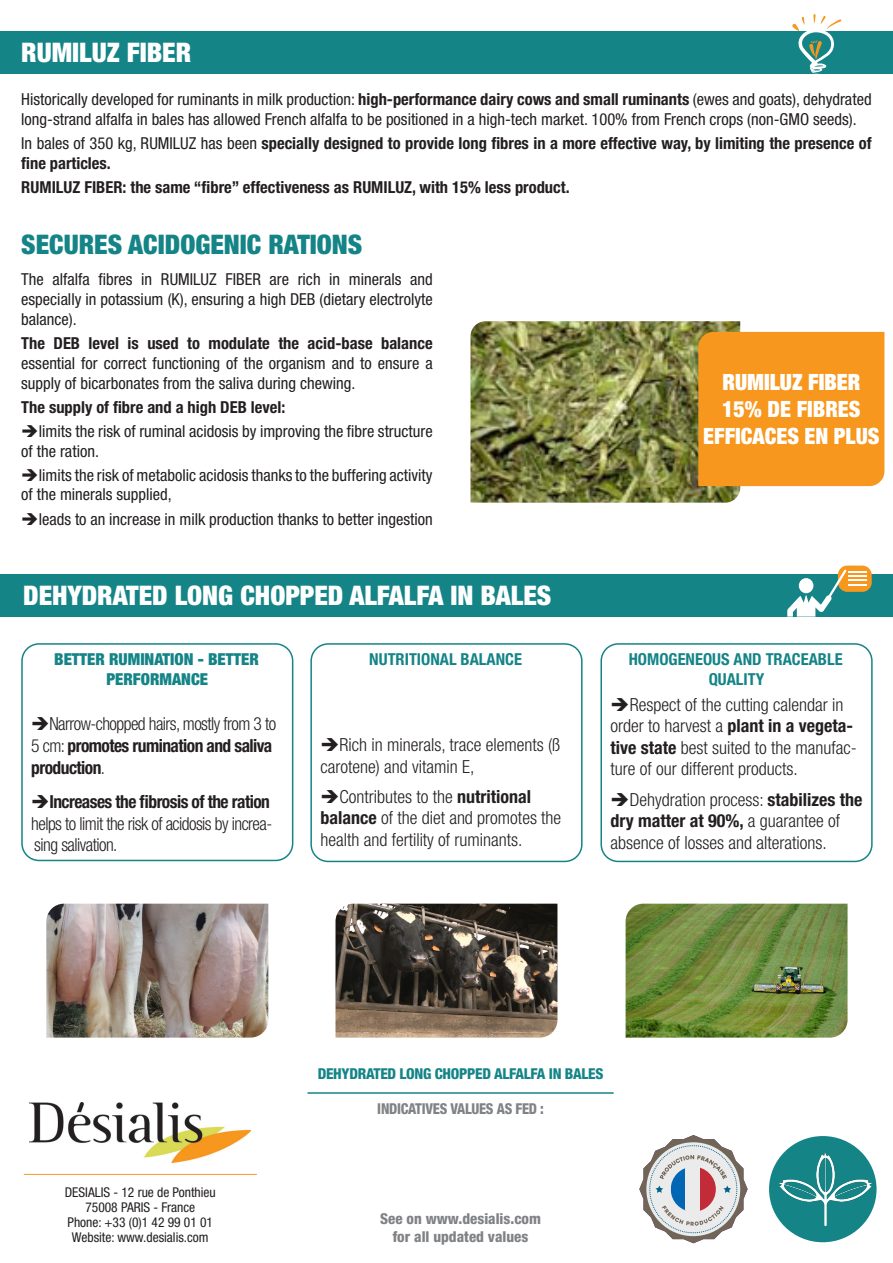
<style>
.page{position:relative;width:893px;height:1263px;background:#fff}
.page>*{position:absolute;margin:0;border:0;box-sizing:border-box;transform-origin:0 0}
.t1{font:900 condensed 27px "Helvetica Neue LT Std";color:#fff}
.petit_texte_atout{font:900 condensed 27px "Helvetica Neue LT Std";color:#148487}
.Texte_blanc_pavé_ima{font:900 condensed 22.5px/27px "Helvetica Neue LT Std";color:#fff;text-align:center}
.t2{font:300 condensed 18px/21.6px "Helvetica Neue LT Std";color:#231f20}
.t3{font:300 condensed 18px/21.6px "Helvetica Neue LT Std";letter-spacing:-.03em;color:#231f20}
.petit_texte_atout-2{font:condensed 16.5px/19.8px "Helvetica Neue LT Std";color:#231f20}
.petit_texte_atout-3{font:700 condensed 16.5px/19.8px "Helvetica Neue LT Std";color:#231f20}
.titre_orange_argu_pr{font:700 condensed 16.5px/19.8px "Helvetica Neue LT Std";color:#148487;text-align:center}
.petit_texte_atout-4{font:900 condensed 16.5px/19.8px "Helvetica Neue LT Std";color:#148487;text-align:center}
.t4{font:800 condensed 15px "Helvetica Neue LT Std";color:#808285}
.Titre_valeur_bas_ver{font:800 condensed 15px "Helvetica Neue LT Std";letter-spacing:-.02em;color:#148487}
.t5{font:800 condensed 15px "Helvetica Neue LT Std";letter-spacing:-.02em;color:#808285;scale:.95 1}
.Bloc_adresse{font:condensed 13.5px/15px "Helvetica Neue LT Std";color:#231f20;text-align:center}
.s1{font-weight:700}
.s2{font-weight:400}
.s3{font-style:inherit}
</style>
<div class="page">
<div style="left:0;top:31px;width:893px;height:42px;background:#148487"></div>
<svg style="left:792px;top:14px;width:49px;height:60px"></svg>
<hr style="left:307px;top:1092px;width:307px;height:2px;background:#148487">
<svg style="left:639px;top:1135px;width:109px;height:108px"></svg>
<div style="left:769px;top:1136px;width:107px;height:106px;background:#148487;border-radius:50%"></div>
<img style="left:779px;top:1150px;width:93px;height:77px">
<img style="left:335px;top:904px;width:222px;height:133px">
<img style="left:626px;top:904px;width:221px;height:133px">
<img style="left:46px;top:904px;width:222px;height:133px">
<div style="left:0;top:574px;width:893px;height:43px;background:#148487"></div>
<div style="left:838px;top:566px;width:34px;height:26px;background:#f7971d;border-radius:9px"></div>
<svg style="left:787px;top:569px;width:80px;height:48px"></svg>
<img style="left:470px;top:321px;width:270px;height:182px">
<div style="left:698px;top:332px;width:186px;height:154px;background:#f7971d"></div>
<img style="left:30px;top:1103px;width:221px;height:60px">
<hr style="left:24px;top:1174px;width:233px;height:1px;background:#f79831">
<div style="left:21px;top:643px;width:272px;height:218px;border:2px solid #148487;border-radius:17px"></div>
<div style="left:600px;top:643px;width:273px;height:219px;border:2px solid #148487;border-radius:17px"></div>
<div style="left:310px;top:643px;width:273px;height:219px;border:2px solid #148487;border-radius:17px"></div>
<p class="t1" style="left:21px;top:35px;width:172px">RUMILUZ FIBER</p>
<p class="petit_texte_atout-2" style="left:21px;top:89px;width:852px">Historically developed for ruminants in milk production: <span class="s1">high-performance dairy cows and small ruminants</span> (ewes and goats), dehydrated long-strand alfalfa in bales has allowed French alfalfa to be positioned in a high-tech market. 100% from French crops (non-GMO seeds).</p>
<p class="petit_texte_atout-3" style="left:21px;top:133px;width:852px"><span class="s2">In bales of 350 kg, RUMILUZ has been</span> specially designed to provide long fibres in a more effective way, by limiting the presence of fine particles.</p>
<p class="petit_texte_atout-3" style="left:21px;top:177px;width:550px">RUMILUZ FIBER: the same “fibre” effectiveness as RUMILUZ, with 15% less product.</p>
<p class="petit_texte_atout" style="left:21px;top:228px;width:343px">SECURES ACIDOGENIC RATIONS</p>
<p class="petit_texte_atout-2" style="left:21px;top:270px;width:413px;text-align:justify">The alfalfa fibres in RUMILUZ FIBER are rich in minerals and especially in potassium (K), ensuring a high DEB (dietary electrolyte balance).</p>
<p class="petit_texte_atout-2" style="left:21px;top:333px;width:413px;text-align:justify"><span class="s1">The DEB level is used to modulate the acid-base balance </span>essential for correct functioning of the organism and to ensure a supply of bicarbonates from the saliva during chewing.</p>
<p class="petit_texte_atout-3" style="left:21px;top:397px;width:266px">The supply of fibre and a high DEB level:</p>
<p class="petit_texte_atout-2" style="left:21px;top:421px;width:413px">➔limits the risk of ruminal acidosis by improving the fibre structure of the ration.</p>
<p class="petit_texte_atout-2" style="left:21px;top:465px;width:413px">➔limits the risk of metabolic acidosis thanks to the buffering activity of the minerals supplied,</p>
<p class="petit_texte_atout-2" style="left:21px;top:509px;width:413px">➔leads to an increase in milk production thanks to better ingestion</p>
<p class="t1" style="left:23px;top:579px;width:530px">DEHYDRATED LONG CHOPPED ALFALFA IN BALES</p>
<p class="petit_texte_atout-4" style="left:54px;top:649px;width:206px">BETTER RUMINATION - BETTER<br>PERFORMANCE</p>
<p class="t3" style="left:31px;top:713px;width:246px">➔Narrow-chopped hairs, mostly from 3 to<br>5 cm: <span class="s1">promotes rumination and saliva production</span>.</p>
<p class="t3" style="left:31px;top:791px;width:242px">➔<span class="s1">Increases the fibrosis of the ration </span>helps to limit the risk of acidosis by increa&shy;sing salivation.</p>
<p class="titre_orange_argu_pr" style="left:369px;top:649px;width:154px">NUTRITIONAL BALANCE</p>
<p class="t2" style="left:320px;top:734px;width:241px">➔Rich in minerals, trace elements (ß carotene) and vitamin E,</p>
<p class="t2" style="left:320px;top:785px;width:242px">➔Contributes to the <span class="s1">nutritional balance</span> of the diet and promotes the health and fertility of ruminants.</p>
<p class="Texte_blanc_pavé_ima" style="left:703px;top:368px;width:178px"><span class="s3">RUMILUZ FIBER<br></span>15% DE FIBRES<br>EFFICACES EN PLUS</p>
<p class="titre_orange_argu_pr" style="left:629px;top:649px;width:215px">HOMOGENEOUS AND TRACEABLE<br>QUALITY</p>
<p class="t2" style="left:610px;top:693px;width:248px">➔Respect of the cutting calendar in order to harvest a <span class="s1">plant in a vegeta&shy;tive state</span> best suited to the manufac&shy;ture of our different products.</p>
<p class="t2" style="left:610px;top:788px;width:253px">➔Dehydration process: <span class="s1">stabilizes the dry matter at 90%,</span> a guarantee of absence of losses and alterations.</p>
<p class="Titre_valeur_bas_ver" style="left:318px;top:1064px;width:287px">DEHYDRATED LONG CHOPPED ALFALFA IN BALES</p>
<p class="Bloc_adresse" style="left:65px;top:1184px;width:153px">DESIALIS - 12 rue de Ponthieu<br>75008 PARIS - France<br>Phone: +33 (0)1 42 99 01 01<br>Website: www.desialis.com</p>
<p class="t5" style="left:377px;top:1099px;width:177px">INDICATIVES VALUES AS FED :</p>
<p class="t4" style="left:380px;top:1209px;width:162px">See on www.desialis.com</p>
<p class="t4" style="left:393px;top:1227px;width:137px">for all updated values</p>
</div>
